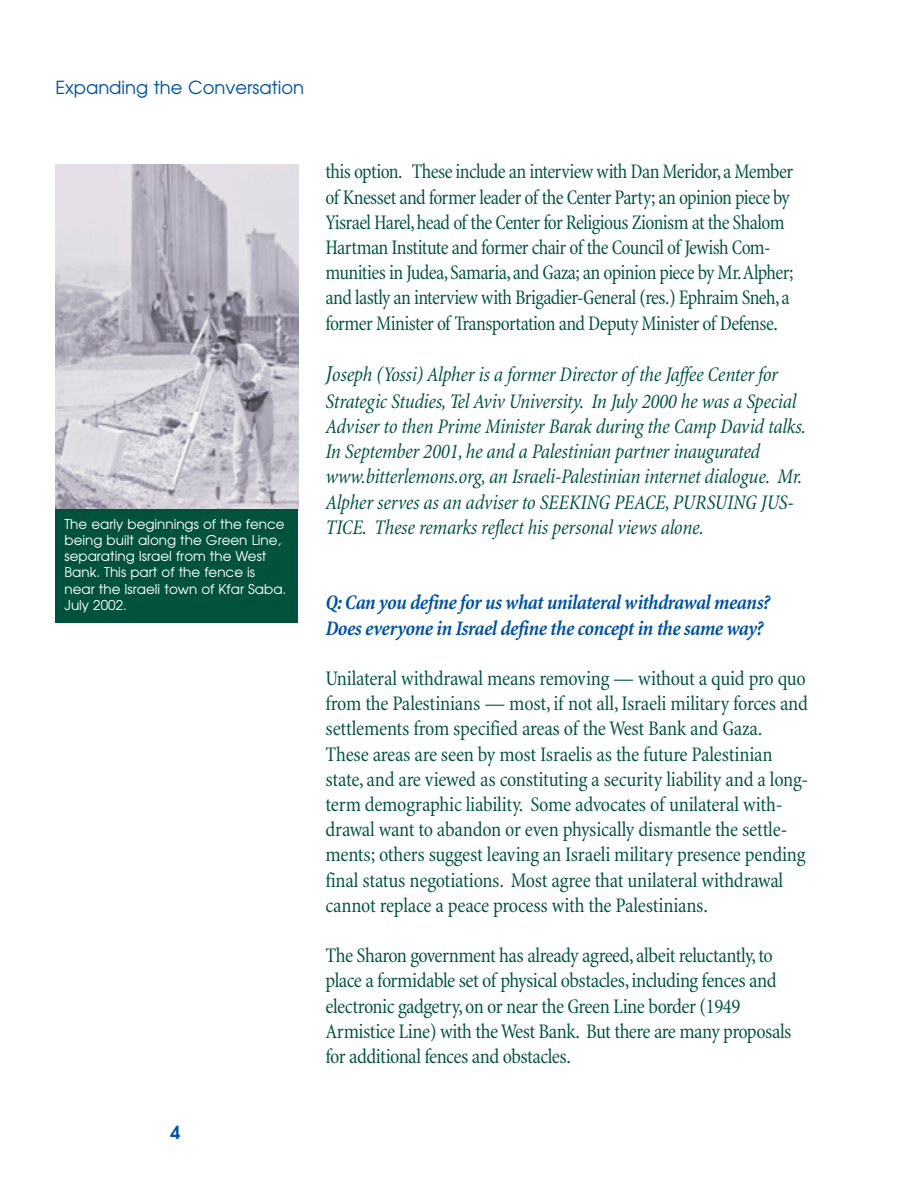
<style>
.page{position:relative;width:918px;height:1188px;background:#fff}
.page>*{position:absolute;margin:0;border:0;box-sizing:border-box;transform-origin:0 0}
.t1{font:condensed 21px/25.2px "Minion";letter-spacing:-.025em;color:#00523d}
.t2{font:italic condensed 21px/25.3px "Minion";letter-spacing:-.015em;color:#00523d}
.t3{font:italic 700 condensed 21px/25.2px "Minion";letter-spacing:-.025em;color:#00529f}
.t4{font:18px "Avant Garde";color:#00529f}
.t5{font:600 18px "Avant Garde";color:#00529f}
.t6{font:13.5px/16.2px "Avant Garde";color:#fff}
.s1{font-size:23.1px}
</style>
<div class="page">
<img style="left:56px;top:165px;width:242px;height:345px">
<div style="left:56px;top:510px;width:242px;height:113px;background:#00523d"></div>
<p class="t4" style="left:56px;top:81px;width:250px">Expanding the Conversation</p>
<p class="t6" style="left:64px;top:517px;width:223px">The early beginnings of the fence being built along the Green Line, separating Israel from the West<br>Bank. This part of the fence is near the Israeli town of Kfar Saba.<br>July 2002.</p>
<p class="t5" style="left:170px;top:1126px;width:12px">4</p>
<p class="t1" style="left:326px;top:161px;width:470px">this option. These include an interview with Dan Meridor, a Member of Knesset and former leader of the Center Party; an opinion piece by Yisrael Harel, head of the Center for Religious Zionism at the Shalom Hartman Institute and former chair of the Council of Jewish Com&shy;munities in Judea, Samaria, and Gaza; an opinion piece by Mr.Alpher; and lastly an interview with Brigadier-General (res.) Ephraim Sneh, a former Minister of Transportation and Deputy Minister of Defense.</p>
<p class="t2" style="left:326px;top:364px;width:482px"><span class="s1">J</span>oseph (Yossi) Alpher is a former Director of the Jaffee Center for Strategic Studies, Tel Aviv University. In July 2000 he was a Special Adviser to then Prime Minister Barak during the Camp David talks.<br>In September 2001, he and a Palestinian partner inaugurated www.bitterlemons.org, an Israeli-Palestinian internet dialogue. Mr.<br>Alpher serves as an adviser to SEEKING PEACE, PURSUING JUS-TICE. These remarks reflect his personal views alone.</p>
<p class="t3" style="left:326px;top:592px;width:446px">Q: Can you define for us what unilateral withdrawal means?<br>Does everyone in Israel define the concept in the same way?</p>
<p class="t1" style="left:326px;top:668px;width:484px">Unilateral withdrawal means removing — without a quid pro quo from the Palestinians — most, if not all, Israeli military forces and settlements from specified areas of the West Bank and Gaza.<br>These areas are seen by most Israelis as the future Palestinian state, and are viewed as constituting a security liability and a long&shy;term demographic liability. Some advocates of unilateral with&shy;drawal want to abandon or even physically dismantle the settle&shy;ments; others suggest leaving an Israeli military presence pending final status negotiations. Most agree that unilateral withdrawal cannot replace a peace process with the Palestinians.</p>
<p class="t1" style="left:326px;top:945px;width:468px">The Sharon government has already agreed, albeit reluctantly, to place a formidable set of physical obstacles, including fences and electronic gadgetry, on or near the Green Line border (1949<br>Armistice Line) with the West Bank. But there are many proposals for additional fences and obstacles.</p>
</div>
